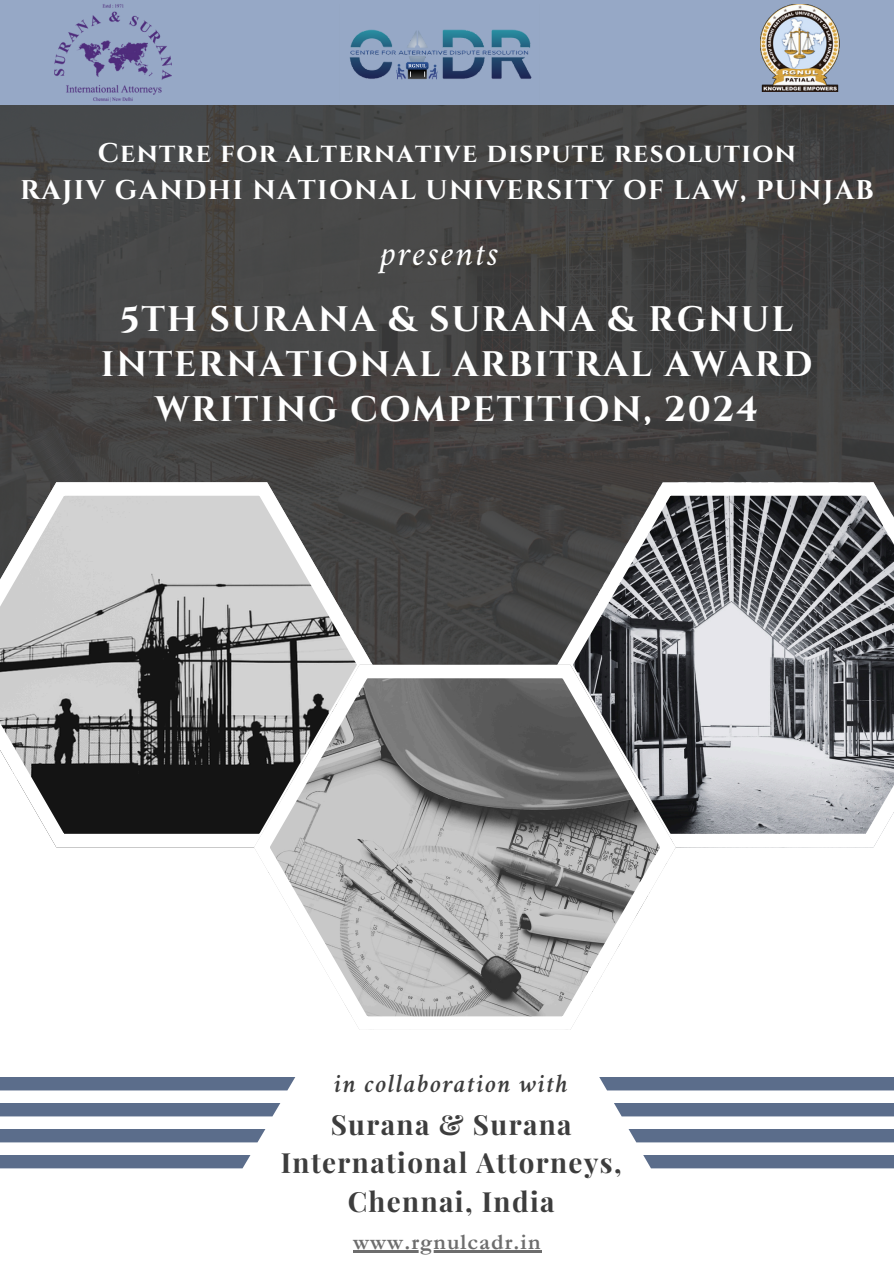
<style>
.page{position:relative;width:894px;height:1264px;background:#fff}
.page>*{position:absolute;margin:0;border:0;box-sizing:border-box;transform-origin:0 0}
.t1{font:italic 36.75px "Crimson";letter-spacing:.05em;color:#fff}
.t2{font:700 35.4px/45px "Cinzel";letter-spacing:.05em;color:#fff;text-align:center}
.t3{font:700 27.75px/38.2px "Playfair Display";letter-spacing:.05em;color:#3d3d3d;text-align:center}
.t4{font:700 27px/37.2px "Cinzel";letter-spacing:.05em;color:#fff;text-align:center}
.t5{font:italic 600 26.25px "Crimson";letter-spacing:.05em;color:#3d3d3d}
.t6{font:700 22.5px "Garamond";letter-spacing:.05em;color:#6d6d6d}
</style>
<div class="page">
<div style="left:0;top:1077px;width:295px;height:13px;background:#5b6d8b"></div>
<div style="left:599px;top:1077px;width:294px;height:13px;background:#5b6d8b"></div>
<div style="left:0;top:1103px;width:280px;height:13px;background:#5b6d8b"></div>
<div style="left:614px;top:1103px;width:279px;height:13px;background:#5b6d8b"></div>
<div style="left:0;top:1129px;width:265px;height:13px;background:#5b6d8b"></div>
<div style="left:628px;top:1129px;width:265px;height:13px;background:#5b6d8b"></div>
<div style="left:0;top:1155px;width:250px;height:13px;background:#5b6d8b"></div>
<div style="left:643px;top:1155px;width:250px;height:13px;background:#5b6d8b"></div>
<img style="left:0;top:105px;width:893px;height:559px">
<svg style="left:0;top:482px;width:372px;height:365px;background:#959595"></svg>
<svg style="left:557px;top:482px;width:336px;height:365px;background:#898a8e"></svg>
<svg style="left:254px;top:664px;width:421px;height:365px"></svg>
<hr style="left:353px;top:1250px;width:175px;height:2px;background:#6d6d6d">
<svg style="left:528px;top:1250px;width:13px;height:2px"></svg>
<div style="left:0;top:0;width:893px;height:105px;background:#96a8c6"></div>
<img style="left:349px;top:29px;width:183px;height:51px">
<img style="left:760px;top:5px;width:79px;height:86px">
<img style="left:54px;top:4px;width:117px;height:107px">
<p class="t4" style="left:20px;top:135px;width:854px">Centre for alternative dispute resolution<br>RAJIV GANDHI NATIONAL UNIVERSITY OF LAW, PUNJAB</p>
<p class="t1" style="left:380px;top:238px;width:120px">presents</p>
<h3 class="t2" style="left:101px;top:298px;width:712px">5TH SURANA &amp; SURANA &amp; RGNUL<br>INTERNATIONAL ARBITRAL AWARD<br>WRITING COMPETITION, 2024</h3>
<h2 class="t5" style="left:334px;top:1073px;width:235px">in collaboration with</h2>
<h2 class="t3" style="left:281px;top:1104px;width:342px">Surana &amp; Surana<br>International Attorneys,<br>Chennai, India</h2>
<h1 class="t6" style="left:353px;top:1229px;width:189px">www.rgnulcadr.in</h1>
</div>
